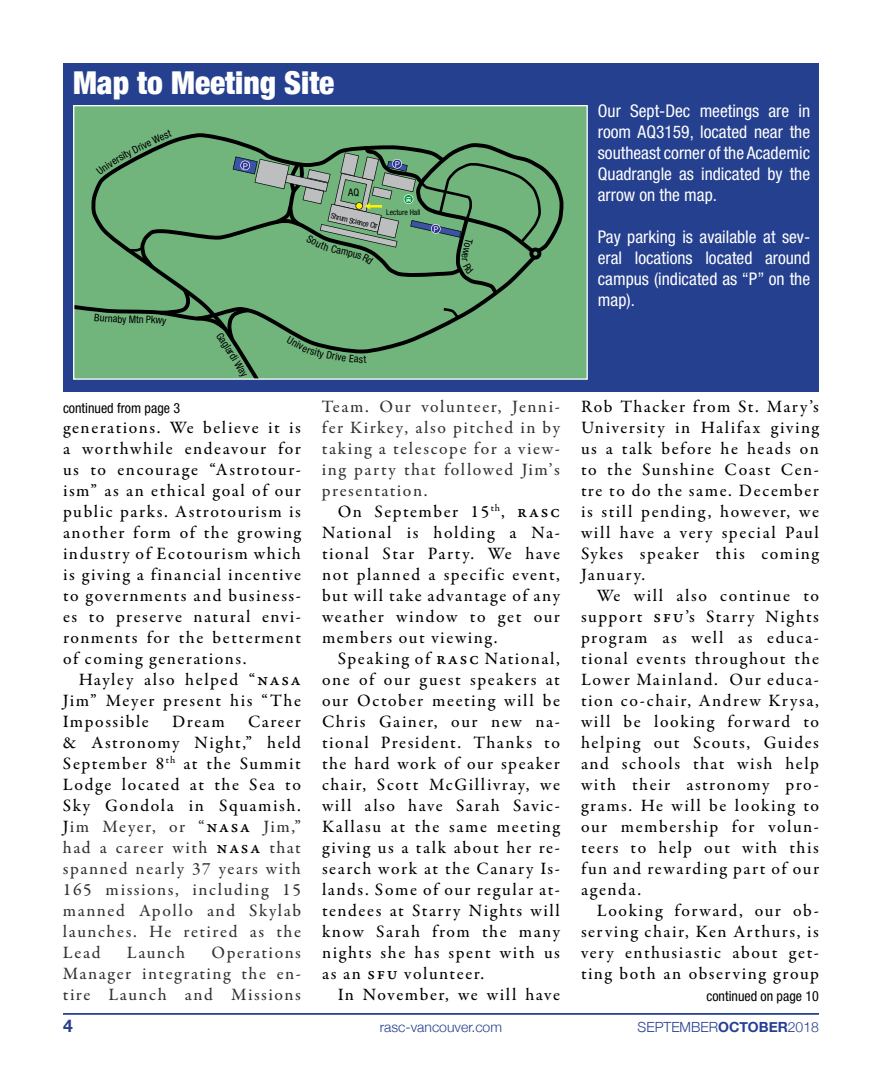
<style>
.page{position:relative;width:882px;height:1071px;background:#fff}
.page>*{position:absolute;margin:0;border:0;box-sizing:border-box;transform-origin:0 0}
.t1{font:900 condensed 31.5px "Helvetica Neue";color:#fff}
.t2{font:500 17.5px/21px "Garamond Premr Pro";letter-spacing:.085em;color:#000;text-align:justify}
.t3{font:500 17.5px/21px "Garamond Premr Pro";letter-spacing:.09em;color:#303333;text-align:justify}
.t4{font:condensed 17.5px/21px "Helvetica Neue LT Std";color:#fff;text-align:justify}
.t5{font:700 17.5px "Helvetica Neue";color:#25408f}
.t6{font:300 14px "Helvetica Neue";color:#25408f}
.t7{font:condensed 14px "Helvetica Neue LT Std";color:#000}
.t8{font:condensed 10.33px "Helvetica Neue LT Std";color:#000}
.t9{font:condensed 7.88px "Helvetica Neue LT Std";color:#000}
.t10{font:7.88px "Helvetica";color:#fff}
.s1{font-family:"Garamond Premr Pro Med Capt";font-weight:400}
.s2{color:#000}
.s3{font-family:"Garamond Premr Pro Med Capt";font-weight:400;color:#000}
.s4{font-weight:700}
</style>
<div class="page">
<hr style="left:63px;top:1013px;width:756px;height:2px;background:#25408f">
<div style="left:63px;top:63px;width:756px;height:329px;background:#25408f"></div>
<div style="left:74px;top:106px;width:513px;height:273px;background:#71b57c"></div>
<div style="left:73px;top:105px;width:515px;height:275px;border:1px solid #fff"></div>
<svg style="left:95px;top:133px;width:469px;height:245px"></svg>
<h1 class="t1" style="left:73px;top:56px;width:263px">Map to Meeting Site</h1>
<p class="t8" style="left:118px;top:313px;width:28px;rotate:1deg">by Mtn</p>
<p class="t10" style="left:243px;top:160px;width:7px">P</p>
<p class="t10" style="left:395px;top:158px;width:7px">P</p>
<p class="t8" style="left:348px;top:186px;width:12px">AQ</p>
<p class="t9" style="left:332px;top:211px;width:50px;rotate:13deg">Shrum Science Ctr</p>
<p class="t9" style="left:386px;top:207px;width:36px">Lecture Hall</p>
<p class="t10" style="left:434px;top:223px;width:7px">P</p>
<p class="t8" style="left:233px;top:344px;width:26px;rotate:58deg">ardi W</p>
<p class="t8" style="left:359px;top:353px;width:6px">s</p>
<p class="t7" style="left:63px;top:400px;width:119px">continued from page 3</p>
<p class="t2" style="left:63px;top:417px;width:240px">generations. We believe it is a worthwhile endeavour for us to encourage “Astrotour&shy;ism” as an ethical goal of our public parks. Astrotourism is another form of the growing industry of Ecotourism which is giving a financial incentive to governments and business&shy;es to preserve natural envi&shy;ronments for the betterment of coming generations.</p>
<p class="t2" style="left:63px;top:669px;width:239px;text-indent:16px">Hayley also helped “<span class="s1">nasa </span>Jim” Meyer present his “The Impossible</p>
<p class="t3" style="left:63px;top:711px;width:240px;text-indent:185px"><span class="s2">Career &amp; Astronomy Night,” held September 8</span><sup>th</sup> <span class="s2">at the Summit Lodge located at the Sea to Sky Gondola in Squamish.<br>J</span>im Meyer, or “<span class="s3">nasa</span> Jim,” had a career with <span class="s3">nasa</span> that spanned nearly 37 years with 165 missions, including 15 manned Apollo and Skylab launches. He retired as the Lead</p>
<p class="t2" style="left:172px;top:711px;width:54px">Dream</p>
<p class="t3" style="left:127px;top:942px;width:60px">Launch</p>
<p class="t3" style="left:63px;top:942px;width:239px;text-indent:148px">Operations Manager integrating the en&shy;tire Launch and Missions</p>
<p class="t3" style="left:322px;top:396px;width:240px">Team. Our volunteer, Jenni&shy;fer Kirkey, also pitched in by taking a telescope for a view&shy;ing party that followed Jim’s presentation.</p>
<p class="t2" style="left:322px;top:501px;width:240px;text-indent:16px">On September 15<sup>th</sup>, <span class="s1">rasc </span>National is holding a Na&shy;tional Star Party. We have not planned a specific event, but will take advantage of any weather window to get our members out viewing.</p>
<p class="t2" style="left:322px;top:648px;width:240px;text-indent:16px">Speaking of <span class="s1">rasc</span> National, one of our guest speakers at our October meeting will be Chris Gainer, our new na&shy;tional President. Thanks to the hard work of our speaker chair, Scott McGillivray, we will also have Sarah Savic-Kallasu at the same meeting giving us a talk about her re&shy;search work at the Canary Is&shy;lands. Some of our regular at&shy;tendees at Starry Nights will know Sarah from the many nights she has spent with us as an <span class="s1">sfu</span> volunteer.</p>
<p class="t2" style="left:338px;top:984px;width:224px">In November, we will have</p>
<p class="t4" style="left:598px;top:101px;width:214px">Our Sept-Dec meetings are in room AQ3159, located near the southeast corner of the Academic Quadrangle as indicated by the arrow on the map.</p>
<p class="t4" style="left:598px;top:227px;width:214px">Pay parking is available at sev&shy;eral locations located around campus (indicated as “P” on the map).</p>
<p class="t2" style="left:581px;top:396px;width:240px">Rob Thacker from St. Mary’s University in Halifax giving us a talk before he heads on to the Sunshine Coast Cen&shy;tre to do the same. December is still pending, however, we will have a very special Paul Sykes speaker this coming January.</p>
<p class="t2" style="left:581px;top:585px;width:240px;text-indent:16px">We will also continue to support <span class="s1">sfu</span>’s Starry Nights program as well as educa&shy;tional events throughout the Lower Mainland. Our educa&shy;tion co-chair, Andrew Krysa, will be looking forward to helping out Scouts, Guides and schools that wish help with their astronomy pro&shy;grams. He will be looking to our membership for volun&shy;teers to help out with this fun and rewarding part of our agenda.</p>
<p class="t2" style="left:581px;top:900px;width:240px;text-indent:16px">Looking forward, our ob&shy;serving chair, Ken Arthurs, is very enthusiastic about get&shy;ting both an observing group</p>
<p class="t7" style="left:706px;top:988px;width:114px">continued on page 10</p>
<p class="t5" style="left:63px;top:1012px;width:11px">4</p>
<p class="t6" style="left:380px;top:1016px;width:124px">rasc-vancouver.com</p>
<p class="t6" style="left:638px;top:1016px;width:183px">SEPTEMBER<span class="s4">OCTOBER</span>2018</p>
</div>
